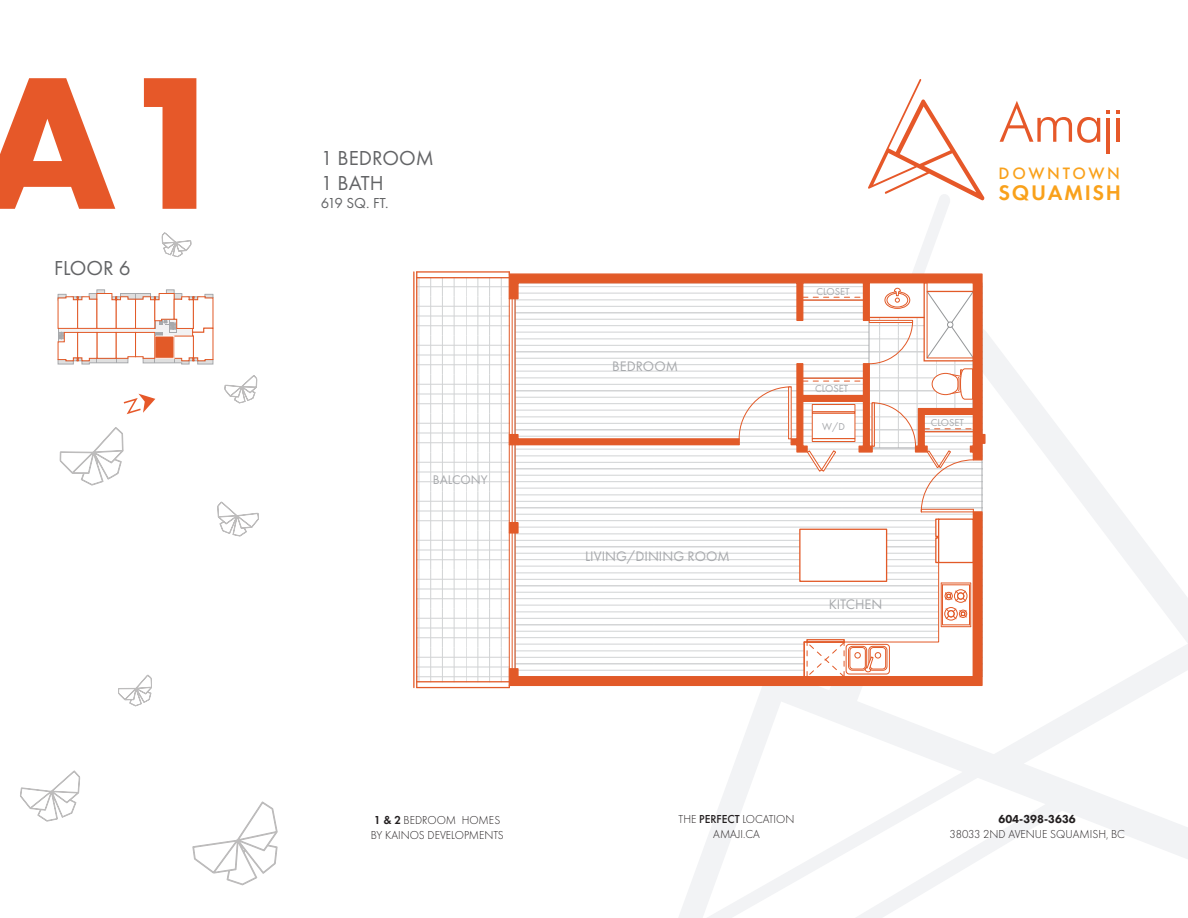
<style>
.page{position:relative;width:1188px;height:918px;background:#fff}
.page>*{position:absolute;margin:0;border:0;box-sizing:border-box;transform-origin:0 0}
.t1{font:700 195.9px "Futura PT";color:#e65829}
.t2{font:600 21.9px "Futura PT";letter-spacing:.075em;color:#f9a11b}
.t3{font:21px/25.2px "Futura PT";color:#636466}
.t4{font:500 17.1px "Futura PT";letter-spacing:.16em;color:#f9a11b}
.t5{font:15px "Futura PT";letter-spacing:-.055em;color:#636466}
.t6{font:14.25px "Futura PT";color:#a7a9ac}
.t7{font:13.05px "Futura PT";color:#a7a9ac}
.t8{font:300 12px/14.4px "Futura PT";color:#231f20;scale:.96 1}
.t9{font:800 12px "Futura PT";color:#231f20;scale:.96 1}
.t10{font:10.35px "Futura PT";color:#a7a9ac}
.s1{font-weight:500}
.s2{font-weight:600}
</style>
<div class="page">
<svg style="left:217px;top:501px;width:42px;height:36px"></svg>
<svg style="left:224px;top:375px;width:33px;height:28px"></svg>
<svg style="left:162px;top:232px;width:29px;height:25px"></svg>
<svg style="left:60px;top:427px;width:63px;height:59px"></svg>
<svg style="left:118px;top:674px;width:34px;height:32px"></svg>
<svg style="left:868px;top:79px;width:114px;height:114px"></svg>
<svg style="left:1000px;top:101px;width:100px;height:42px"></svg>
<hr style="left:1107px;top:118px;width:3px;height:36px;background:#e65829">
<hr style="left:1116px;top:118px;width:4px;height:24px;background:#e65829">
<svg style="left:1116px;top:110px;width:4px;height:3px"></svg>
<svg style="left:679px;top:193px;width:509px;height:725px"></svg>
<svg style="left:419px;top:280px;width:88px;height:400px"></svg>
<div style="left:417px;top:278px;width:92px;height:404px;border:1px solid #bfbfbf"></div>
<svg style="left:508px;top:273px;width:478px;height:188px"></svg>
<hr style="left:417px;top:687px;width:92px;height:1px;background:#e25a28">
<hr style="left:417px;top:681px;width:92px;height:1px;background:#e25a28">
<hr style="left:417px;top:277px;width:92px;height:1px;background:#e25a28">
<hr style="left:417px;top:271px;width:92px;height:2px;background:#e25a28">
<svg style="left:508px;top:511px;width:475px;height:176px"></svg>
<hr style="left:413px;top:272px;width:2px;height:416px;background:#e25a28">
<hr style="left:416px;top:272px;width:1px;height:416px;background:#e25a28">
<svg style="left:508px;top:281px;width:467px;height:243px"></svg>
<svg style="left:804px;top:562px;width:170px;height:116px"></svg>
<svg style="left:192px;top:801px;width:86px;height:84px"></svg>
<svg style="left:20px;top:770px;width:60px;height:52px"></svg>
<svg style="left:58px;top:290px;width:155px;height:74px"></svg>
<svg style="left:124px;top:394px;width:31px;height:20px"></svg>
<p class="t1" style="left:-22px;top:17px;width:258px">A1</p>
<h3 class="t3" style="left:54px;top:255px;width:78px">FLOOR 6</h3>
<p class="t3" style="left:321px;top:146px;width:115px">1 BEDROOM<br>1 BATH</p>
<p class="t5" style="left:321px;top:195px;width:69px">619 SQ. FT.</p>
<p class="t7" style="left:433px;top:472px;width:56px">BALCONY</p>
<p class="t6" style="left:612px;top:357px;width:67px">BEDROOM</p>
<p class="t6" style="left:585px;top:548px;width:146px">LIVING/DINING ROOM</p>
<p class="t10" style="left:817px;top:285px;width:35px">CLOSET</p>
<p class="t10" style="left:815px;top:383px;width:35px">CLOSET</p>
<p class="t10" style="left:822px;top:420px;width:24px">W/D</p>
<h3 class="t4" style="left:999px;top:163px;width:123px">DOWNTOWN</h3>
<h2 class="t2" style="left:999px;top:179px;width:124px">SQUAMISH</h2>
<p class="t10" style="left:931px;top:416px;width:35px">CLOSET</p>
<p class="t6" style="left:829px;top:596px;width:55px">KITCHEN</p>
<p class="t8" style="left:679px;top:812px;width:122px;text-align:center">THE <span class="s1">PERFECT</span> LOCATION<br>AMAJI.CA</p>
<p class="t8" style="left:371px;top:813px;width:140px"><span class="s2">1 &amp; 2</span> BEDROOM HOMES<br>BY KAINOS DEVELOPMENTS</p>
<p class="t9" style="left:998px;top:812px;width:82px">604-398-3636</p>
<p class="t8" style="left:949px;top:827px;width:184px">38033 2ND AVENUE SQUAMISH, BC</p>
</div>
